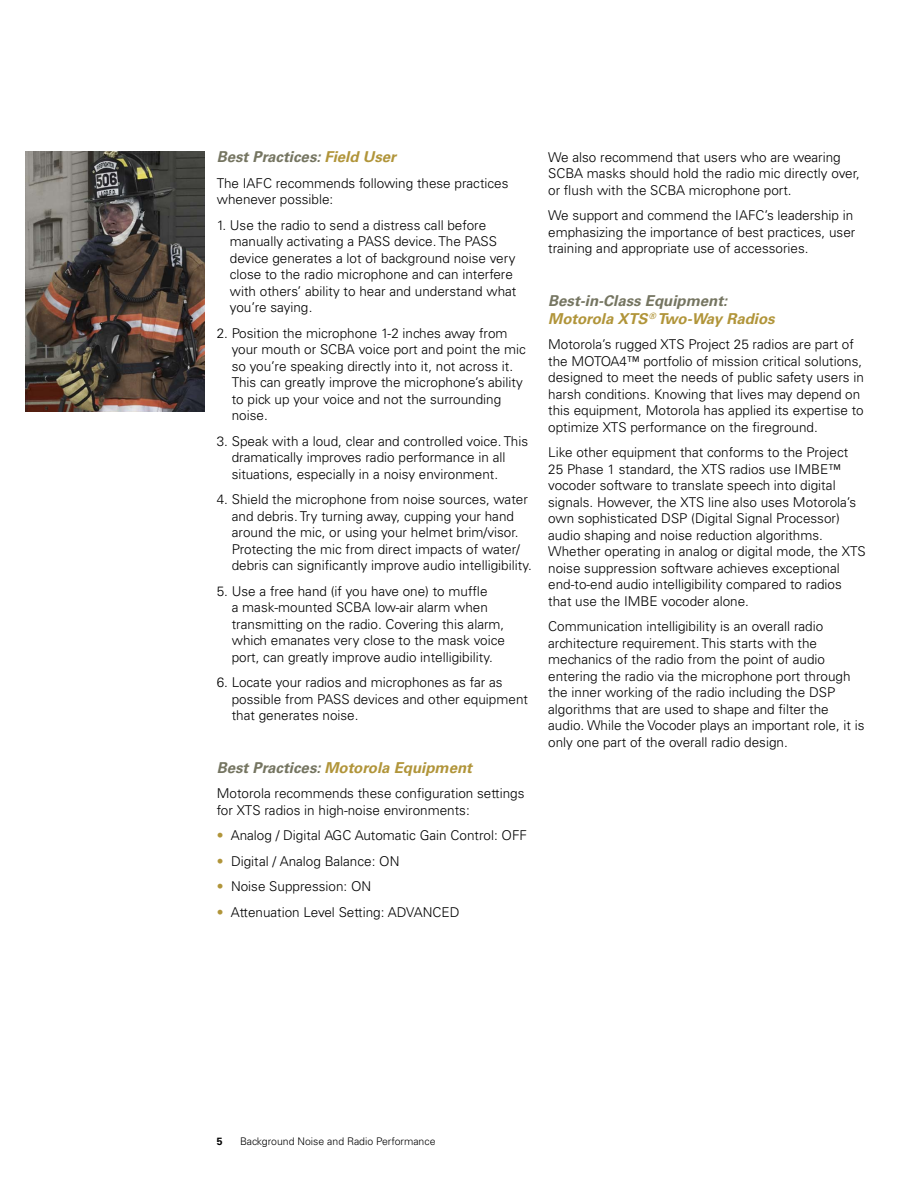
<style>
.page{position:relative;width:918px;height:1188px;background:#fff}
.page>*{position:absolute;margin:0;border:0;box-sizing:border-box;transform-origin:0 0}
.t1{font:italic 700 15px/18px "Univers";color:#b1953a}
.t2{font:italic 700 15px "Univers";color:#757561}
.t3{font:300 13.5px/16.5px "Univers";color:#000}
.t4{font:300 10.5px "Univers";color:#000}
.t5{font:700 10.5px "Univers";color:#000}
.s1{color:#b1953a}
.s2{color:#757561}
</style>
<div class="page">
<img style="left:26px;top:151px;width:178px;height:260px">
<p class="t2" style="left:217px;top:148px;width:181px">Best Practices: <span class="s1">Field User</span></p>
<p class="t3" style="left:217px;top:175px;width:293px">The IAFC recommends following these practices whenever possible:</p>
<p class="t3" style="left:230px;top:217px;width:288px;text-indent:-13px">1. Use the radio to send a distress call before manually activating a PASS device. The PASS device generates a lot of background noise very close to the radio microphone and can interfere with others’ ability to hear and understand what you’re saying.</p>
<p class="t3" style="left:232px;top:325px;width:295px;text-indent:-15px">2. Position the microphone 1-2 inches away from your mouth or SCBA voice port and point the mic so you’re speaking directly into it, not across it.<br>This can greatly improve the microphone’s ability to pick up your voice and not the surrounding noise.</p>
<p class="t3" style="left:232px;top:433px;width:298px;text-indent:-15px">3. Speak with a loud, clear and controlled voice. This dramatically improves radio performance in all situations, especially in a noisy environment.</p>
<p class="t3" style="left:232px;top:491px;width:302px;text-indent:-15px">4. Shield the microphone from noise sources, water and debris. Try turning away, cupping your hand around the mic, or using your helmet brim/visor.<br>Protecting the mic from direct impacts of water/ debris can significantly improve audio intelligibility.</p>
<p class="t3" style="left:232px;top:583px;width:275px;text-indent:-15px">5. Use a free hand (if you have one) to muffle<br>a mask-mounted SCBA low-air alarm when transmitting on the radio. Covering this alarm, which emanates very close to the mask voice port, can greatly improve audio intelligibility.</p>
<p class="t3" style="left:232px;top:674px;width:298px;text-indent:-15px">6. Locate your radios and microphones as far as possible from PASS devices and other equipment that generates noise.</p>
<p class="t1" style="left:217px;top:759px;width:257px"><span class="s2">Best Practices:</span> Motorola Equipment</p>
<p class="t3" style="left:217px;top:785px;width:309px">Motorola recommends these configuration settings for XTS radios in high-noise environments:</p>
<p class="t3" style="left:217px;top:827px;width:312px"><span class="s1">•</span> Analog / Digital AGC Automatic Gain Control: OFF</p>
<p class="t3" style="left:217px;top:853px;width:184px"><span class="s1">•</span> Digital / Analog Balance: ON</p>
<p class="t3" style="left:217px;top:878px;width:156px"><span class="s1">•</span> Noise Suppression: ON</p>
<p class="t3" style="left:217px;top:904px;width:244px"><span class="s1">•</span> Attenuation Level Setting: ADVANCED</p>
<p class="t3" style="left:548px;top:149px;width:313px">We also recommend that users who are wearing<br>SCBA masks should hold the radio mic directly over, or flush with the SCBA microphone port.</p>
<p class="t3" style="left:548px;top:207px;width:309px">We support and commend the IAFC’s leadership in emphasizing the importance of best practices, user training and appropriate use of accessories.</p>
<p class="t1" style="left:548px;top:292px;width:228px"><span class="s2">Best-in-Class Equipment:<br></span>Motorola XTS<sup>®</sup> Two-Way Radios</p>
<p class="t3" style="left:548px;top:336px;width:317px">Motorola’s rugged XTS Project 25 radios are part of the MOTOA4™ portfolio of mission critical solutions, designed to meet the needs of public safety users in harsh conditions. Knowing that lives may depend on this equipment, Motorola has applied its expertise to optimize XTS performance on the fireground.</p>
<p class="t3" style="left:548px;top:444px;width:319px">Like other equipment that conforms to the Project 25 Phase 1 standard, the XTS radios use IMBE™ vocoder software to translate speech into digital signals. However, the XTS line also uses Motorola’s own sophisticated DSP (Digital Signal Processor) audio shaping and noise reduction algorithms.<br>Whether operating in analog or digital mode, the XTS noise suppression software achieves exceptional end-to-end audio intelligibility compared to radios that use the IMBE vocoder alone.</p>
<p class="t3" style="left:548px;top:618px;width:318px">Communication intelligibility is an overall radio architecture requirement. This starts with the mechanics of the radio from the point of audio entering the radio via the microphone port through the inner working of the radio including the DSP algorithms that are used to shape and filter the audio. While the Vocoder plays an important role, it is only one part of the overall radio design.</p>
<p class="t5" style="left:217px;top:1135px;width:7px">5</p>
<p class="t4" style="left:240px;top:1135px;width:197px">Background Noise and Radio Performance</p>
</div>
